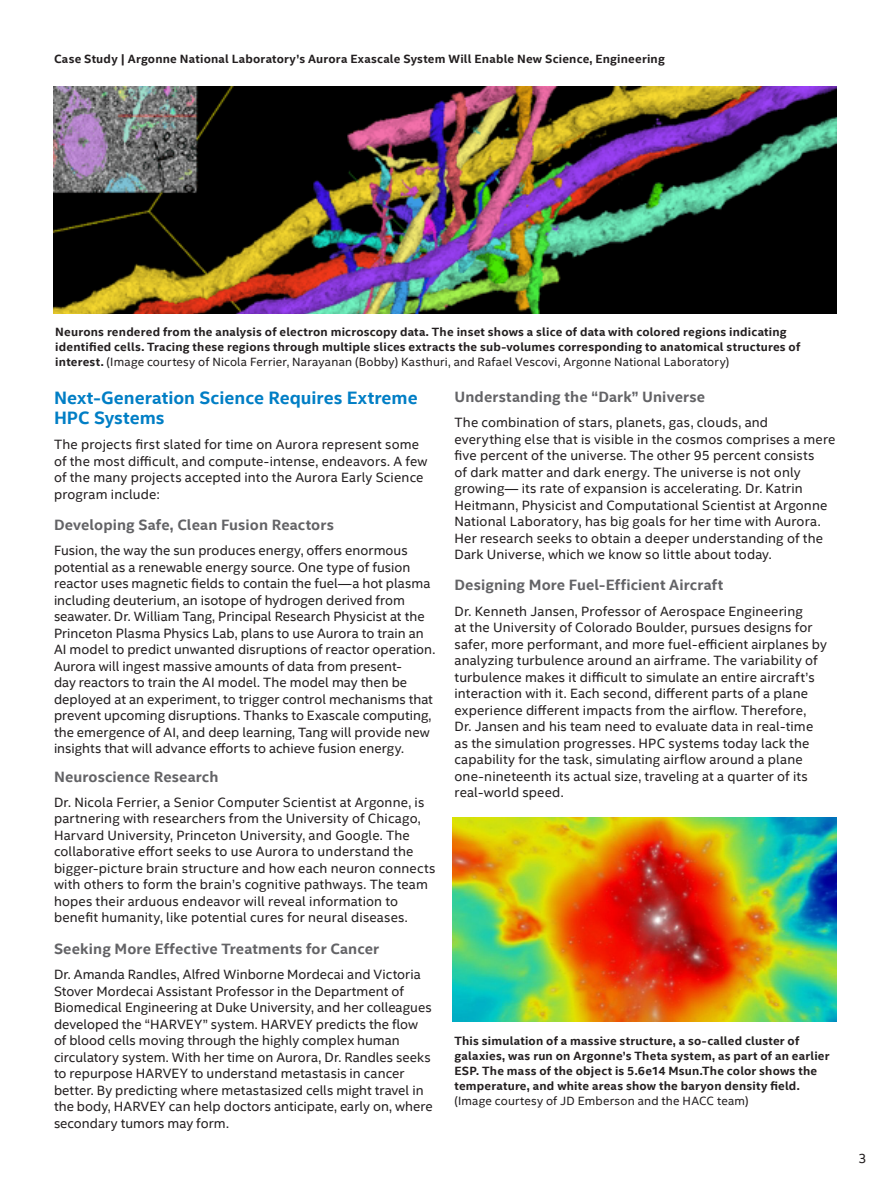
<style>
.page{position:relative;width:891px;height:1188px;background:#fff}
.page>*{position:absolute;margin:0;border:0;box-sizing:border-box;transform-origin:0 0}
.CopyHeaderBlue{font:700 18px/19.5px "Intel Clear";color:#007ec5}
.CopyHeader2{font:700 15px "Intel Clear";letter-spacing:.01em;color:#636366}
.MainCopy___Caption{font:700 15px "Intel Clear";letter-spacing:.005em;color:#636366}
.MainCopy___Caption-2{font:13.5px/16.5px "Intel Clear";letter-spacing:.01em;color:#231f20}
.t1{font:700 12px/15px "Intel Clear";letter-spacing:.015em;color:#231f20}
.s1{font-weight:400}
</style>
<div class="page">
<img style="left:53px;top:86px;width:784px;height:228px">
<img style="left:453px;top:818px;width:384px;height:204px">
<p class="t1" style="left:54px;top:52px;width:612px">Case Study | Argonne National Laboratory’s Aurora Exascale System Will Enable New Science, Engineering</p>
<p class="t1" style="left:55px;top:325px;width:747px">Neurons rendered from the analysis of electron microscopy data. The inset shows a slice of data with colored regions indicating identified cells. Tracing these regions through multiple slices extracts the sub-volumes corresponding to anatomical structures of interest. <span class="s1">(Image courtesy of Nicola Ferrier, Narayanan (Bobby) Kasthuri, and Rafael Vescovi, Argonne National Laboratory)</span></p>
<p class="CopyHeaderBlue" style="left:54px;top:388px;width:365px">Next-Generation Science Requires Extreme<br>HPC Systems</p>
<p class="MainCopy___Caption-2" style="left:54px;top:436px;width:375px">The projects first slated for time on Aurora represent some of the most difficult, and compute-intense, endeavors. A few of the many projects accepted into the Aurora Early Science program include:</p>
<p class="CopyHeader2" style="left:54px;top:515px;width:281px">Developing Safe, Clean Fusion Reactors</p>
<p class="MainCopy___Caption-2" style="left:54px;top:542px;width:383px">Fusion, the way the sun produces energy, offers enormous potential as a renewable energy source. One type of fusion reactor uses magnetic fields to contain the fuel—a hot plasma including deuterium, an isotope of hydrogen derived from seawater. Dr. William Tang, Principal Research Physicist at the Princeton Plasma Physics Lab, plans to use Aurora to train an AI model to predict unwanted disruptions of reactor operation.<br>Aurora will ingest massive amounts of data from present-<br>day reactors to train the AI model. The model may then be deployed at an experiment, to trigger control mechanisms that prevent upcoming disruptions. Thanks to Exascale computing, the emergence of AI, and deep learning, Tang will provide new insights that will advance efforts to achieve fusion energy.</p>
<p class="MainCopy___Caption" style="left:54px;top:767px;width:166px">Neuroscience Research</p>
<p class="MainCopy___Caption-2" style="left:54px;top:794px;width:383px">Dr. Nicola Ferrier, a Senior Computer Scientist at Argonne, is partnering with researchers from the University of Chicago, Harvard University, Princeton University, and Google. The collaborative effort seeks to use Aurora to understand the bigger-picture brain structure and how each neuron connects with others to form the brain’s cognitive pathways. The team hopes their arduous endeavor will reveal information to benefit humanity, like potential cures for neural diseases.</p>
<p class="CopyHeader2" style="left:54px;top:939px;width:327px">Seeking More Effective Treatments for Cancer</p>
<p class="MainCopy___Caption-2" style="left:54px;top:966px;width:380px">Dr. Amanda Randles, Alfred Winborne Mordecai and Victoria Stover Mordecai Assistant Professor in the Department of Biomedical Engineering at Duke University, and her colleagues developed the “HARVEY” system. HARVEY predicts the flow of blood cells moving through the highly complex human circulatory system. With her time on Aurora, Dr. Randles seeks to repurpose HARVEY to understand metastasis in cancer better. By predicting where metastasized cells might travel in the body, HARVEY can help doctors anticipate, early on, where secondary tumors may form.</p>
<p class="CopyHeader2" style="left:454px;top:387px;width:252px">Understanding the “Dark” Universe</p>
<p class="MainCopy___Caption-2" style="left:454px;top:415px;width:383px">The combination of stars, planets, gas, clouds, and everything else that is visible in the cosmos comprises a mere five percent of the universe. The other 95 percent consists<br>of dark matter and dark energy. The universe is not only growing— its rate of expansion is accelerating. Dr. Katrin Heitmann, Physicist and Computational Scientist at Argonne National Laboratory, has big goals for her time with Aurora.<br>Her research seeks to obtain a deeper understanding of the Dark Universe, which we know so little about today.</p>
<p class="CopyHeader2" style="left:454px;top:576px;width:270px">Designing More Fuel-Efficient Aircraft</p>
<p class="MainCopy___Caption-2" style="left:454px;top:603px;width:374px">Dr. Kenneth Jansen, Professor of Aerospace Engineering<br>at the University of Colorado Boulder, pursues designs for safer, more performant, and more fuel-efficient airplanes by analyzing turbulence around an airframe. The variability of turbulence makes it difficult to simulate an entire aircraft’s interaction with it. Each second, different parts of a plane experience different impacts from the airflow. Therefore,<br>Dr. Jansen and his team need to evaluate data in real-time as the simulation progresses. HPC systems today lack the capability for the task, simulating airflow around a plane one-nineteenth its actual size, traveling at a quarter of its real-world speed.</p>
<p class="t1" style="left:454px;top:1033px;width:377px">This simulation of a massive structure, a so-called cluster of galaxies, was run on Argonne’s Theta system, as part of an earlier ESP. The mass of the object is 5.6e14 Msun.The color shows the temperature, and white areas show the baryon density field. <span class="s1">(Image courtesy of JD Emberson and the HACC team)</span></p>
<p class="MainCopy___Caption-2" style="left:858px;top:1151px;width:10px">3</p>
</div>
